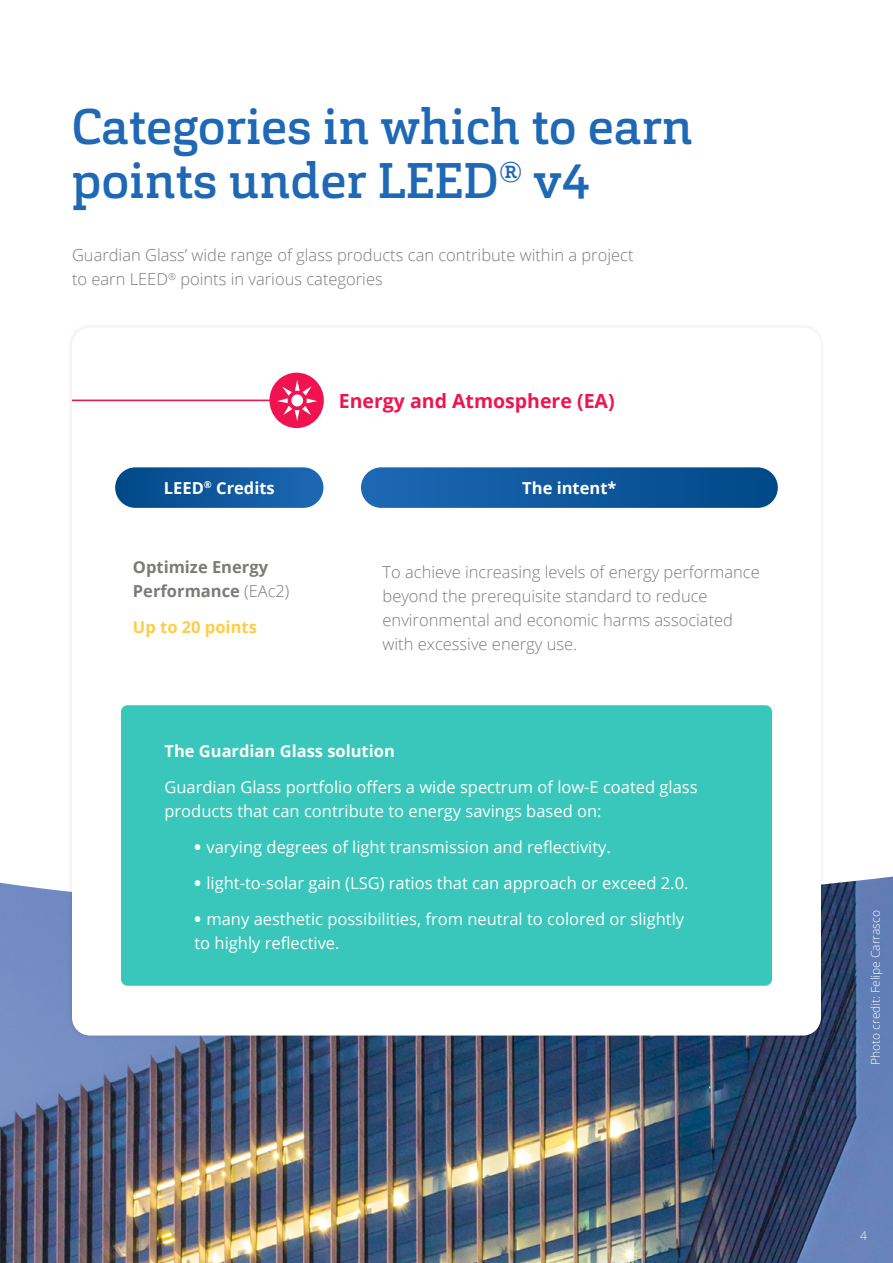
<style>
.page{position:relative;width:893px;height:1263px;background:#fff}
.page>*{position:absolute;margin:0;border:0;box-sizing:border-box;transform-origin:0 0}
.t1{font:500 49.5px/54px "Cargan";color:#1e68b5}
.t2{font:700 19.5px "Open Sans";color:#ef144f}
.t3{font:16.5px/24px "Open Sans";color:#fff}
.t4{font:300 16.5px/24px "Open Sans";color:#7b7c78}
.t5{font:700 16.5px "Open Sans";color:#fff}
.t6{font:700 16.5px/24px "Open Sans";color:#7b7c78}
.t7{font:700 16.5px "Open Sans";color:#ffcc42}
.t8{font:300 12px "Open Sans";color:#fff}
.s1{font-weight:300}
.s2{font-weight:800}
</style>
<div class="page">
<img style="left:0;top:908px;width:893px;height:355px">
<svg style="left:0;top:876px;width:893px;height:32px"></svg>
<div style="left:67px;top:322px;width:759px;height:718px;background:#000;opacity:.1"></div>
<div style="left:72px;top:327px;width:749px;height:708px;background:#fff;border-radius:18px"></div>
<div style="left:121px;top:705px;width:651px;height:281px;background:#38c7ba;border-radius:7px"></div>
<div style="left:269px;top:373px;width:55px;height:55px;background:#ef144f;border-radius:50%"></div>
<svg style="left:277px;top:380px;width:40px;height:41px"></svg>
<div style="left:115px;top:467px;width:208px;height:41px;background:linear-gradient(to right,#004987,#1e67b4);border-radius:20px"></div>
<div style="left:361px;top:467px;width:417px;height:41px;background:linear-gradient(to right,#1e68b5,#004987);border-radius:20px"></div>
<hr style="left:72px;top:400px;width:201px;height:1px;background:#ef144f">
<h1 class="t1" style="left:72px;top:100px;width:623px">Categories in which to earn points under LEED<sup>®</sup> v4</h1>
<p class="t4" style="left:72px;top:243px;width:563px">Guardian Glass’ wide range of glass products can contribute within a project to earn LEED<sup>®</sup> points in various categories</p>
<p class="t2" style="left:339px;top:387px;width:277px">Energy and Atmosphere (EA)</p>
<p class="t5" style="left:164px;top:476px;width:112px">LEED<sup>®</sup> Credits</p>
<p class="t5" style="left:522px;top:476px;width:96px">The intent*</p>
<p class="t6" style="left:133px;top:555px;width:158px">Optimize Energy<br>Performance <span class="s1">(EAc2)</span></p>
<p class="t7" style="left:133px;top:616px;width:125px">Up to 20 points</p>
<p class="t4" style="left:383px;top:560px;width:379px">To achieve increasing levels of energy performance beyond the prerequisite standard to reduce environmental and economic harms associated with excessive energy use.</p>
<p class="t5" style="left:164px;top:739px;width:232px">The Guardian Glass solution</p>
<p class="t3" style="left:164px;top:775px;width:535px">Guardian Glass portfolio offers a wide spectrum of low-E coated glass products that can contribute to energy savings based on:</p>
<p class="t3" style="left:194px;top:835px;width:418px"><span class="s2">•</span> varying degrees of light transmission and reflectivity.</p>
<p class="t3" style="left:194px;top:871px;width:496px"><span class="s2">•</span> light-to-solar gain (LSG) ratios that can approach or exceed 2.0.</p>
<p class="t3" style="left:194px;top:907px;width:491px"><span class="s2">•</span> many aesthetic possibilities, from neutral to colored or slightly to highly reflective.</p>
<p class="t8" style="left:867px;top:1065px;width:156px;rotate:-90deg">Photo credit: Felipe Carrasco</p>
<p class="t8" style="left:860px;top:1227px;width:8px">4</p>
</div>
